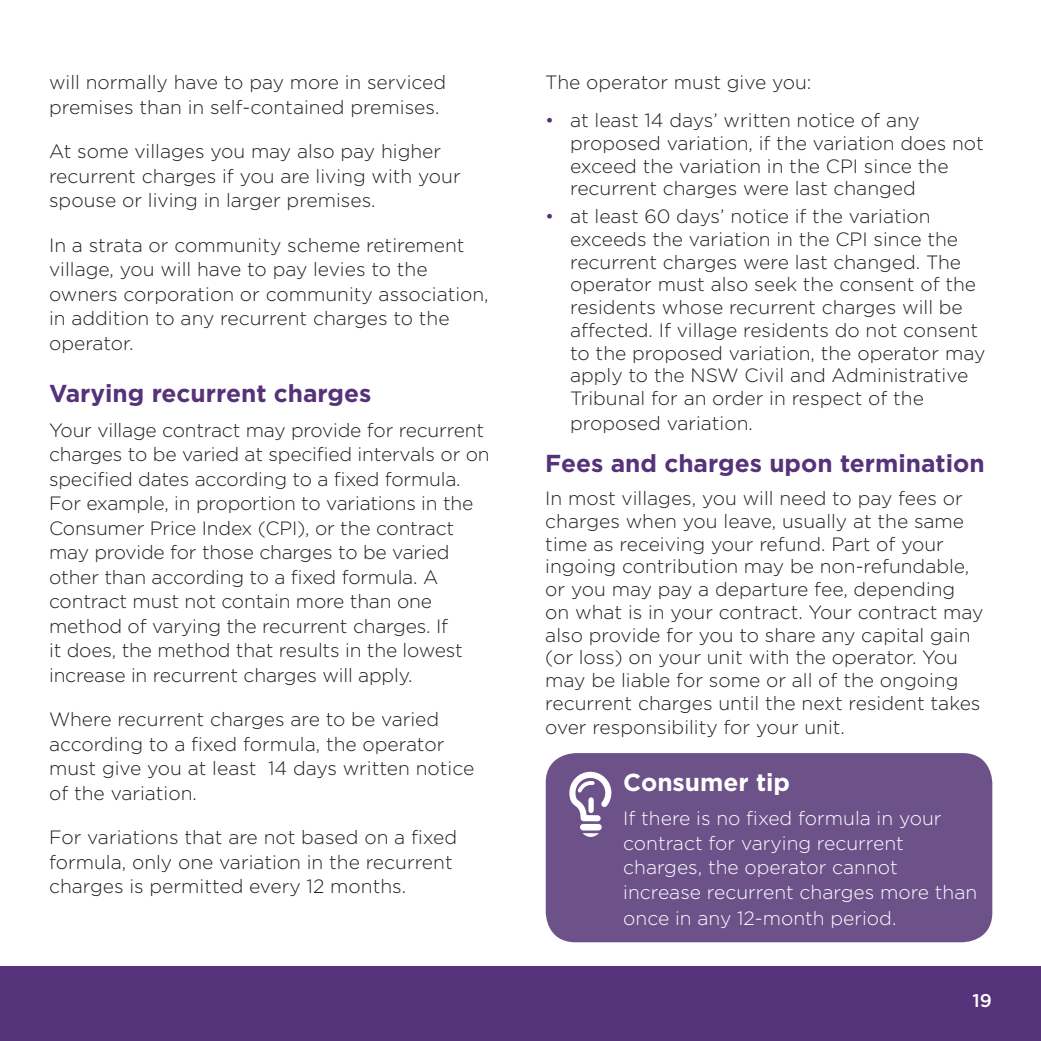
<style>
.page{position:relative;width:1041px;height:1041px;background:#fff}
.page>*{position:absolute;margin:0;border:0;box-sizing:border-box;transform-origin:0 0}
.t1{font:700 24.5px "Gotham";color:#553279}
.t2{font:700 24.5px "Gotham";color:#fff}
.t3{font:300 19.25px/24.5px "Gotham";color:#231f20}
.t4{font:300 19.25px/24.5px "Gotham";color:#fff}
.t5{font:500 18.38px "Gotham";color:#fff}
.s1{color:#553279}
</style>
<div class="page">
<div style="left:0;top:966px;width:1041px;height:75px;background:#553279"></div>
<div style="left:546px;top:753px;width:446px;height:189px;background:#6d528a;border-radius:30px"></div>
<div style="left:583px;top:824px;width:15px;height:6px;background:#fff"></div>
<svg style="left:582px;top:833px;width:17px;height:4px"></svg>
<svg style="left:569px;top:771px;width:43px;height:51px"></svg>
<p class="t3" style="left:49px;top:71px;width:399px">will normally have to pay more in serviced premises than in self-contained premises.</p>
<p class="t3" style="left:49px;top:140px;width:413px">At some villages you may also pay higher recurrent charges if you are living with your spouse or living in larger premises.</p>
<p class="t3" style="left:49px;top:233px;width:441px">In a strata or community scheme retirement village, you will have to pay levies to the owners corporation or community association, in addition to any recurrent charges to the operator.</p>
<p class="t1" style="left:49px;top:383px;width:324px">Varying recurrent charges</p>
<p class="t3" style="left:49px;top:419px;width:442px">Your village contract may provide for recurrent charges to be varied at specified intervals or on specified dates according to a fixed formula.<br>For example, in proportion to variations in the Consumer Price Index (CPI), or the contract may provide for those charges to be varied other than according to a fixed formula. A contract must not contain more than one method of varying the recurrent charges. If<br>it does, the method that results in the lowest increase in recurrent charges will apply.</p>
<p class="t3" style="left:49px;top:708px;width:427px">Where recurrent charges are to be varied according to a fixed formula, the operator must give you at least 14 days written notice of the variation.</p>
<p class="t3" style="left:49px;top:826px;width:409px">For variations that are not based on a fixed formula, only one variation in the recurrent charges is permitted every 12 months.</p>
<p class="t3" style="left:545px;top:71px;width:268px">The operator must give you:</p>
<p class="t3" style="left:570px;top:110px;width:415px;line-height:22.8px;text-indent:-25px"><span class="s1">•</span> at least 14 days’ written notice of any proposed variation, if the variation does not exceed the variation in the CPI since the recurrent charges were last changed</p>
<p class="t3" style="left:570px;top:206px;width:417px;line-height:22.8px;text-indent:-25px"><span class="s1">•</span> at least 60 days’ notice if the variation exceeds the variation in the CPI since the recurrent charges were last changed. The operator must also seek the consent of the residents whose recurrent charges will be affected. If village residents do not consent to the proposed variation, the operator may apply to the NSW Civil and Administrative Tribunal for an order in respect of the</p>
<p class="t3" style="left:570px;top:411px;width:184px">proposed variation.</p>
<p class="t1" style="left:545px;top:453px;width:441px">Fees and charges upon termination</p>
<p class="t3" style="left:545px;top:488px;width:440px;line-height:22.8px">In most villages, you will need to pay fees or charges when you leave, usually at the same time as receiving your refund. Part of your ingoing contribution may be non-refundable, or you may pay a departure fee, depending on what is in your contract. Your contract may also provide for you to share any capital gain (or loss) on your unit with the operator. You may be liable for some or all of the ongoing recurrent charges until the next resident takes</p>
<p class="t3" style="left:545px;top:716px;width:301px">over responsibility for your unit.</p>
<p class="t2" style="left:623px;top:771px;width:168px">Consumer tip</p>
<p class="t4" style="left:623px;top:807px;width:355px">If there is no fixed formula in your contract for varying recurrent charges, the operator cannot increase recurrent charges more than</p>
<p class="t4" style="left:623px;top:907px;width:275px">once in any 12-month period.</p>
<p class="t5" style="left:972px;top:992px;width:21px">19</p>
</div>
